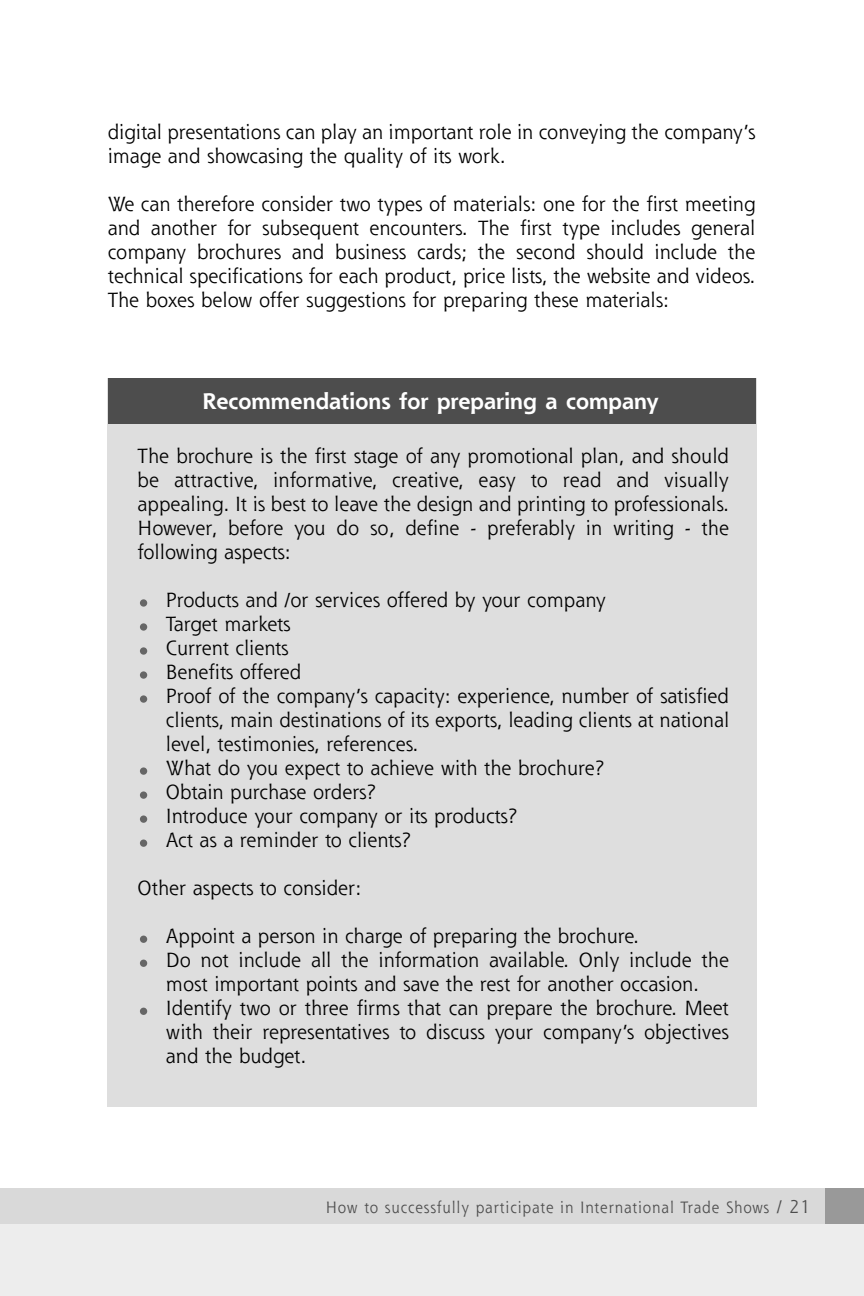
<style>
.page{position:relative;width:864px;height:1296px;background:#fff}
.page>*{position:absolute;margin:0;border:0;box-sizing:border-box;transform-origin:0 0}
.t1{font:700 22px "Shannon";color:#fff}
.t2{font:20px/24px "Shannon";color:#000}
.t3{font:16px "Shannon";letter-spacing:.055em;color:#4d4d4d;scale:.95 1}
.s1{font-size:18px}
</style>
<div class="page">
<div style="left:0;top:1209px;width:864px;height:87px;background:#ededed"></div>
<div style="left:0;top:1188px;width:864px;height:36px;background:#d9d9d9"></div>
<div style="left:825px;top:1188px;width:39px;height:36px;background:#999"></div>
<div style="left:108px;top:379px;width:649px;height:728px;background:#dedede"></div>
<div style="left:108px;top:378px;width:648px;height:46px;background:#4d4d4d"></div>
<div style="left:140px;top:1008px;width:7px;height:7px;background:#666;border-radius:50%"></div>
<div style="left:140px;top:960px;width:7px;height:7px;background:#666;border-radius:50%"></div>
<div style="left:140px;top:936px;width:7px;height:7px;background:#666;border-radius:50%"></div>
<div style="left:140px;top:840px;width:7px;height:7px;background:#666;border-radius:50%"></div>
<div style="left:140px;top:815px;width:7px;height:8px;background:#666;border-radius:50%"></div>
<div style="left:140px;top:791px;width:7px;height:8px;background:#666;border-radius:50%"></div>
<div style="left:140px;top:767px;width:7px;height:8px;background:#666;border-radius:50%"></div>
<div style="left:140px;top:695px;width:7px;height:8px;background:#666;border-radius:50%"></div>
<div style="left:140px;top:671px;width:7px;height:8px;background:#666;border-radius:50%"></div>
<div style="left:140px;top:647px;width:7px;height:8px;background:#666;border-radius:50%"></div>
<div style="left:140px;top:623px;width:7px;height:8px;background:#666;border-radius:50%"></div>
<div style="left:140px;top:599px;width:7px;height:8px;background:#666;border-radius:50%"></div>
<p class="t2" style="left:108px;top:121px;width:649px">digital presentations can play an important role in conveying the company’s image and showcasing the quality of its work.</p>
<p class="t2" style="left:108px;top:193px;width:649px;text-align:justify">We can therefore consider two types of materials: one for the first meeting and another for subsequent encounters. The first type includes general company brochures and business cards; the second should include the technical specifications for each product, price lists, the website and videos.<br>The boxes below offer suggestions for preparing these materials:</p>
<p class="t1" style="left:202px;top:392px;width:458px">Recommendations for preparing a company</p>
<p class="t2" style="left:138px;top:445px;width:593px;text-align:justify">The brochure is the first stage of any promotional plan, and should be attractive, informative, creative, easy to read and visually appealing. It is best to leave the design and printing to professionals.<br>However, before you do so, define - preferably in writing - the following aspects:</p>
<p class="t2" style="left:166px;top:589px;width:565px">Products and /or services offered by your company<br>Target markets<br>Current clients<br>Benefits offered<br>Proof of the company’s capacity: experience, number of satisfied clients, main destinations of its exports, leading clients at national level, testimonies, references.<br>What do you expect to achieve with the brochure?<br>Obtain purchase orders?<br>Introduce your company or its products?<br>Act as a reminder to clients?</p>
<p class="t2" style="left:138px;top:877px;width:225px">Other aspects to consider:</p>
<p class="t2" style="left:166px;top:925px;width:565px">Appoint a person in charge of preparing the brochure.<br>Do not include all the information available. Only include the most important points and save the rest for another occasion.<br>Identify two or three firms that can prepare the brochure. Meet with their representatives to discuss your company’s objectives and the budget.</p>
<p class="t3" style="left:326px;top:1201px;width:511px">How to successfully participate in International Trade Shows <span class="s1">/ 21</span></p>
</div>
